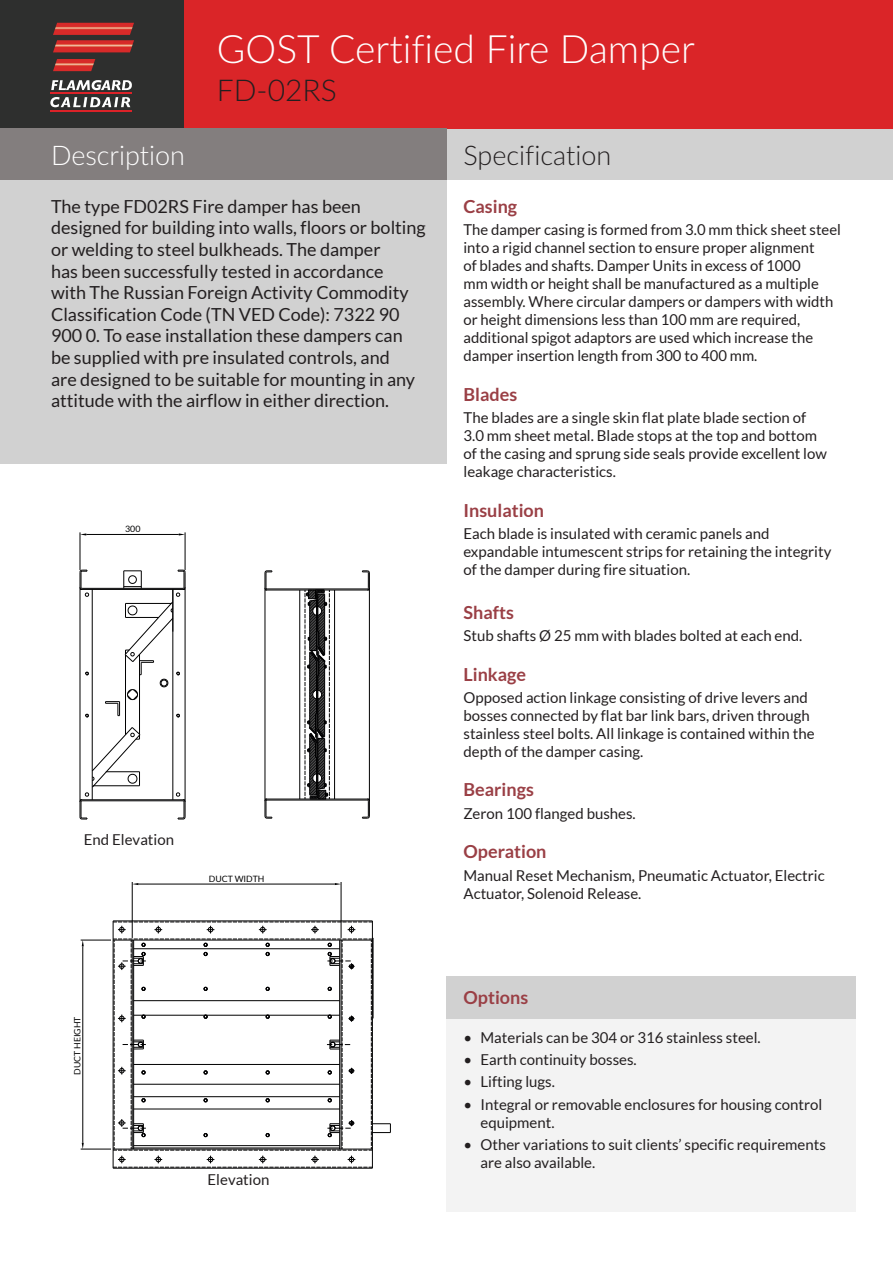
<style>
.page{position:relative;width:893px;height:1263px;background:#fff}
.page>*{position:absolute;margin:0;border:0;box-sizing:border-box;transform-origin:0 0}
.t1{font:300 39px "Lato";color:#fff}
.t2{font:300 30px "Lato";color:#231f20}
.t3{font:300 27px "Lato";color:#231f20}
.t4{font:300 27px "Lato";color:#fff}
.t5{font:18px/21.6px "Lato";color:#231f20}
.t6{font:700 18px "Lato";color:#9a3f45}
.t7{font:15px/18px "Lato";color:#231f20}
.t8{font:8.85px "Lato";color:#000001}
.t9{font:8.7px "Lato";color:#000001}
</style>
<div class="page">
<div style="left:0;top:128px;width:893px;height:52px;background:#d1d1d1"></div>
<div style="left:0;top:0;width:446px;height:128px;background:#2e2f2e"></div>
<div style="left:185px;top:0;width:708px;height:128px;background:#da2528"></div>
<svg style="left:51px;top:80px;width:81px;height:10px"></svg>
<hr style="left:50px;top:93px;width:82px;height:1px;background:#dc2228">
<hr style="left:50px;top:110px;width:82px;height:1px;background:#dc2228">
<svg style="left:50px;top:97px;width:80px;height:10px"></svg>
<svg style="left:53px;top:23px;width:81px;height:29px"></svg>
<svg style="left:53px;top:59px;width:42px;height:12px"></svg>
<div style="left:0;top:128px;width:446px;height:52px;background:#837e7e"></div>
<div style="left:446px;top:1019px;width:410px;height:193px;background:#f3f3f3"></div>
<div style="left:446px;top:976px;width:410px;height:43px;background:#d1d1d1"></div>
<div style="left:0;top:180px;width:446px;height:283px;background:#d1d1d1"></div>
<hr style="left:113px;top:921px;width:259px;height:1px;background:#000001">
<hr style="left:113px;top:1168px;width:259px;height:1px;background:#000001">
<hr style="left:372px;top:921px;width:1px;height:247px;background:#000001">
<svg style="left:113px;top:922px;width:278px;height:246px"></svg>
<hr style="left:132px;top:882px;width:1px;height:56px;background:#000001">
<hr style="left:341px;top:882px;width:1px;height:56px;background:#000001">
<hr style="left:138px;top:884px;width:197px;height:1px;background:#000001">
<svg style="left:132px;top:883px;width:6px;height:2px"></svg>
<svg style="left:335px;top:883px;width:6px;height:2px"></svg>
<hr style="left:81px;top:940px;width:30px;height:1px;background:#000001">
<hr style="left:81px;top:1149px;width:30px;height:1px;background:#000001">
<hr style="left:83px;top:946px;width:1px;height:197px;background:#000001">
<svg style="left:82px;top:1143px;width:2px;height:6px"></svg>
<hr style="left:125px;top:655px;width:1px;height:80px;background:#000001">
<hr style="left:139px;top:654px;width:1px;height:80px;background:#000001">
<hr style="left:80px;top:799px;width:105px;height:1px;background:#000001">
<hr style="left:82px;top:800px;width:101px;height:1px;background:#000001">
<hr style="left:80px;top:589px;width:105px;height:1px;background:#000001">
<hr style="left:82px;top:588px;width:101px;height:1px;background:#000001">
<hr style="left:92px;top:589px;width:1px;height:211px;background:#000001">
<hr style="left:185px;top:572px;width:1px;height:245px;background:#000001">
<hr style="left:80px;top:572px;width:1px;height:245px;background:#000001">
<hr style="left:173px;top:589px;width:1px;height:211px;background:#000001">
<svg style="left:124px;top:571px;width:18px;height:17px"></svg>
<svg style="left:176px;top:793px;width:9px;height:27px"></svg>
<svg style="left:80px;top:793px;width:9px;height:27px"></svg>
<svg style="left:176px;top:570px;width:9px;height:26px"></svg>
<svg style="left:80px;top:570px;width:9px;height:26px"></svg>
<svg style="left:92px;top:727px;width:48px;height:60px"></svg>
<svg style="left:105px;top:602px;width:75px;height:115px"></svg>
<hr style="left:80px;top:532px;width:1px;height:38px;background:#000001">
<hr style="left:185px;top:532px;width:1px;height:38px;background:#000001">
<hr style="left:86px;top:534px;width:93px;height:1px;background:#000001">
<hr style="left:299px;top:590px;width:1px;height:209px;background:#000001">
<hr style="left:265px;top:799px;width:104px;height:1px;background:#000001">
<hr style="left:267px;top:800px;width:100px;height:1px;background:#000001">
<svg style="left:362px;top:799px;width:7px;height:20px"></svg>
<svg style="left:265px;top:799px;width:8px;height:20px"></svg>
<hr style="left:265px;top:590px;width:104px;height:1px;background:#000001">
<hr style="left:267px;top:589px;width:100px;height:1px;background:#000001">
<svg style="left:265px;top:571px;width:8px;height:19px"></svg>
<svg style="left:362px;top:571px;width:7px;height:19px"></svg>
<hr style="left:369px;top:573px;width:1px;height:243px;background:#000001">
<hr style="left:265px;top:573px;width:1px;height:243px;background:#000001">
<hr style="left:334px;top:590px;width:1px;height:209px;background:#000001">
<svg style="left:305px;top:590px;width:25px;height:210px"></svg>
<h1 class="t1" style="left:217px;top:22px;width:480px">GOST Certified Fire Damper</h1>
<h2 class="t2" style="left:217px;top:69px;width:121px">FD-02RS</h2>
<h3 class="t4" style="left:51px;top:136px;width:136px">Description</h3>
<p class="t5" style="left:51px;top:195px;width:376px">The type FD02RS Fire damper has been designed for building into walls, floors or bolting or welding to steel bulkheads. The damper<br>has been successfully tested in accordance<br>with The Russian Foreign Activity Commodity Classification Code (TN VED Code): 7322 90<br>900 0. To ease installation these dampers can be supplied with pre insulated controls, and<br>are designed to be suitable for mounting in any attitude with the airflow in either direction.</p>
<p class="t8" style="left:125px;top:524px;width:17px">300</p>
<p class="t7" style="left:84px;top:831px;width:92px">End Elevation</p>
<p class="t9" style="left:209px;top:874px;width:57px">DUCT WIDTH</p>
<p class="t9" style="left:73px;top:1075px;width:60px;rotate:-90deg">DUCT HEIGHT</p>
<p class="t7" style="left:208px;top:1170px;width:63px">Elevation</p>
<h3 class="t3" style="left:463px;top:136px;width:149px">Specification</h3>
<p class="t6" style="left:463px;top:196px;width:55px">Casing</p>
<p class="t7" style="left:463px;top:220px;width:379px">The damper casing is formed from 3.0 mm thick sheet steel into a rigid channel section to ensure proper alignment<br>of blades and shafts. Damper Units in excess of 1000<br>mm width or height shall be manufactured as a multiple assembly. Where circular dampers or dampers with width or height dimensions less than 100 mm are required, additional spigot adaptors are used which increase the damper insertion length from 300 to 400 mm.</p>
<p class="t6" style="left:463px;top:384px;width:55px">Blades</p>
<p class="t7" style="left:463px;top:408px;width:365px">The blades are a single skin flat plate blade section of 3.0 mm sheet metal. Blade stops at the top and bottom of the casing and sprung side seals provide excellent low leakage characteristics.</p>
<p class="t6" style="left:463px;top:500px;width:82px">Insulation</p>
<p class="t7" style="left:463px;top:524px;width:369px">Each blade is insulated with ceramic panels and expandable intumescent strips for retaining the integrity of the damper during fire situation.</p>
<p class="t6" style="left:463px;top:602px;width:52px">Shafts</p>
<p class="t7" style="left:463px;top:626px;width:340px">Stub shafts Ø 25 mm with blades bolted at each end.</p>
<p class="t6" style="left:463px;top:664px;width:64px">Linkage</p>
<p class="t7" style="left:463px;top:688px;width:353px">Opposed action linkage consisting of drive levers and bosses connected by flat bar link bars, driven through stainless steel bolts. All linkage is contained within the depth of the damper casing.</p>
<p class="t6" style="left:463px;top:779px;width:72px">Bearings</p>
<p class="t7" style="left:463px;top:804px;width:174px">Zeron 100 flanged bushes.</p>
<p class="t6" style="left:463px;top:841px;width:84px">Operation</p>
<p class="t7" style="left:463px;top:866px;width:363px">Manual Reset Mechanism, Pneumatic Actuator, Electric<br>Actuator, Solenoid Release.</p>
<p class="t6" style="left:463px;top:987px;width:66px">Options</p>
<p class="t7" style="left:463px;top:1028px;width:299px">• Materials can be 304 or 316 stainless steel.</p>
<p class="t7" style="left:463px;top:1050px;width:175px">• Earth continuity bosses.</p>
<p class="t7" style="left:463px;top:1073px;width:93px">• Lifting lugs.</p>
<p class="t7" style="left:480px;top:1095px;width:343px;text-indent:-17px">• Integral or removable enclosures for housing control equipment.</p>
<p class="t7" style="left:480px;top:1135px;width:347px;text-indent:-17px">• Other variations to suit clients’ specific requirements are also available.</p>
</div>
